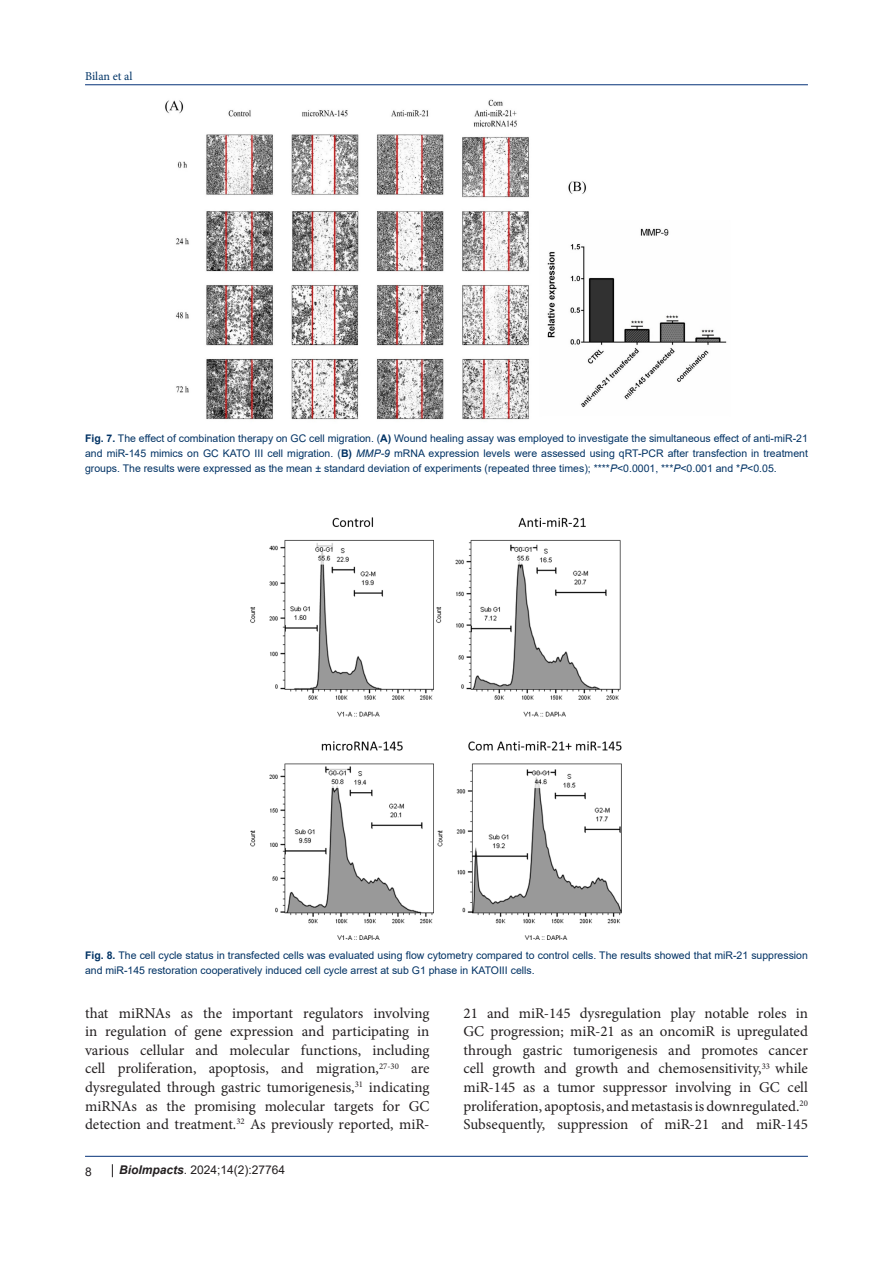
<style>
.page{position:relative;width:893px;height:1263px;background:#fff}
.page>*{position:absolute;margin:0;border:0;box-sizing:border-box;transform-origin:0 0}
.t1{font:15px/18.6px "Minion Pro";color:#231f20;text-align:justify}
.t2{font:12px "Arial";color:#231f20}
.t3{font:12px "Minion Pro";color:#003466}
.t4{font:10.5px/15px "Arial";color:#003264;text-align:justify}
.s1{font-weight:700}
.s2{font-style:italic}
.s3{font-weight:700;font-style:italic}
</style>
<div class="page">
<hr style="left:85px;top:84px;width:723px;height:1px;background:#053278">
<hr style="left:85px;top:1156px;width:723px;height:1px;background:#053278">
<svg style="left:112px;top:1164px;width:1px;height:13px"></svg>
<img style="left:165px;top:99px;width:562px;height:321px">
<img style="left:250px;top:517px;width:372px;height:423px">
<p class="t3" style="left:85px;top:68px;width:49px">Bilan et al</p>
<p class="t4" style="left:85px;top:431px;width:724px"><span class="s1">Fig. 7.</span> The effect of combination therapy on GC cell migration. (<span class="s1">A)</span> Wound healing assay was employed to investigate the simultaneous effect of anti-miR-21 and miR-145 mimics on GC KATO III cell migration. (<span class="s1">B)</span> <span class="s2">MMP-9</span> mRNA expression levels were assessed using qRT-PCR after transfection in treatment groups. The results were expressed as the mean ± standard deviation of experiments (repeated three times); ****<span class="s2">P</span>&lt;0.0001, ***<span class="s2">P</span>&lt;0.001 and *<span class="s2">P</span>&lt;0.05.</p>
<p class="t4" style="left:85px;top:947px;width:724px"><span class="s1">Fig. 8.</span> The cell cycle status in transfected cells was evaluated using flow cytometry compared to control cells. The results showed that miR-21 suppression and miR-145 restoration cooperatively induced cell cycle arrest at sub G1 phase in KATOIII cells.</p>
<p class="t1" style="left:85px;top:1004px;width:346px">that miRNAs as the important regulators involving in regulation of gene expression and participating in various cellular and molecular functions, including cell proliferation, apoptosis, and migration,<sup>27-30</sup> are dysregulated through gastric tumorigenesis,<sup>31</sup> indicating miRNAs as the promising molecular targets for GC detection and treatment.<sup>32</sup> As previously reported, miR-</p>
<p class="t1" style="left:463px;top:1004px;width:346px">21 and miR-145 dysregulation play notable roles in GC progression; miR-21 as an oncomiR is upregulated through gastric tumorigenesis and promotes cancer cell growth and growth and chemosensitivity,<sup>33</sup> while miR-145 as a tumor suppressor involving in GC cell proliferation, apoptosis, and metastasis is downregulated.<sup>20<br></sup>Subsequently, suppression of miR-21 and miR-145</p>
<p class="t2" style="left:85px;top:1163px;width:8px">8</p>
<p class="t2" style="left:119px;top:1162px;width:168px"><span class="s3">BioImpacts</span>. 2024;14(2):27764</p>
</div>
